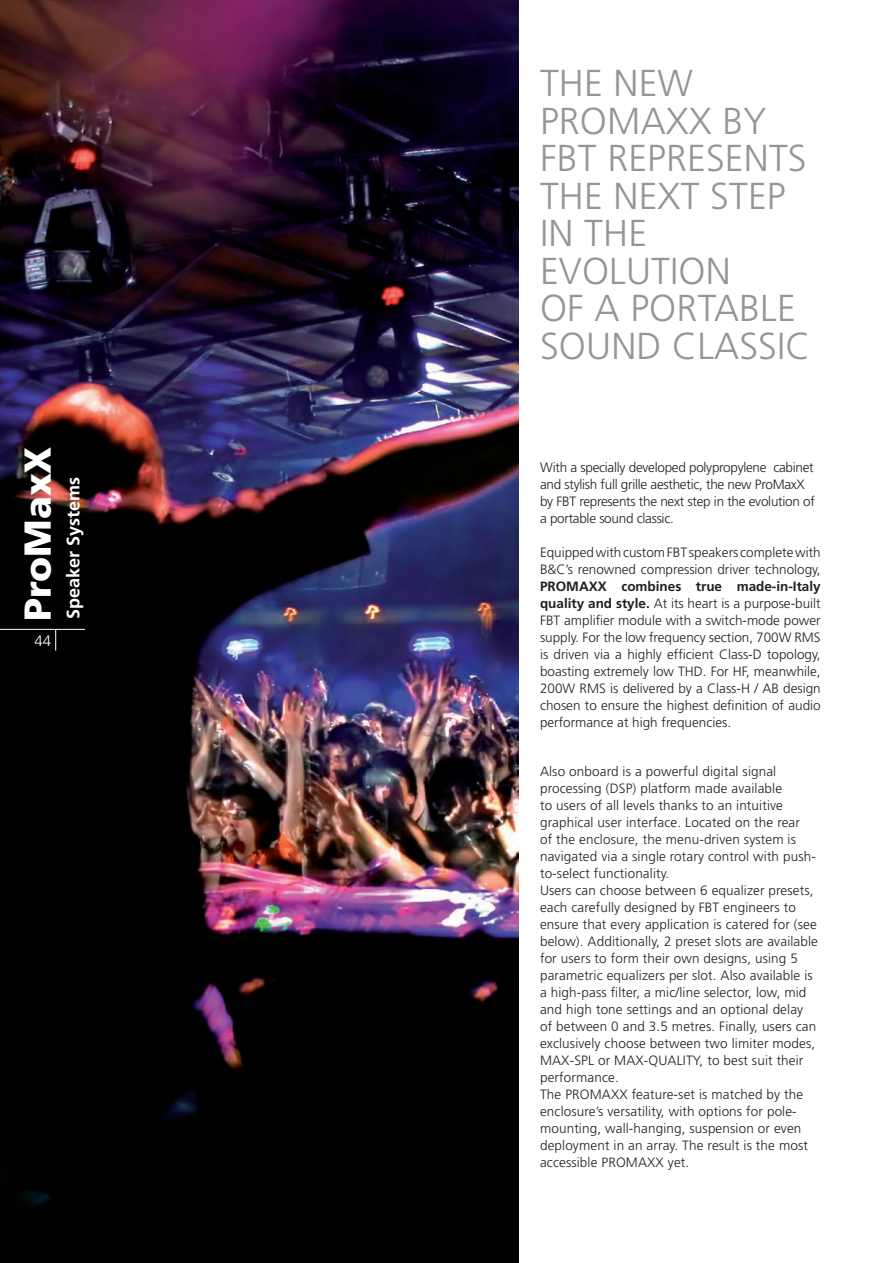
<style>
.page{position:relative;width:893px;height:1263px;background:#fff}
.page>*{position:absolute;margin:0;border:0;box-sizing:border-box;transform-origin:0 0}
.t1{font:300 37.5px/37.5px "Frutiger";letter-spacing:.005em;color:#939598}
.t2{font:900 37.5px "Frutiger";color:#fff}
.t3{font:700 18px "Frutiger";color:#fff}
.t4{font:300 15px "Frutiger";color:#fff}
.t5{font:300 13.5px/17px "Frutiger";letter-spacing:.01em;color:#231f20}
.t6{font:300 13.5px/17px "Frutiger";letter-spacing:-.02em;color:#231f20}
.s1{font-weight:700}
</style>
<div class="page">
<img style="left:0;top:0;width:519px;height:1263px">
<svg style="left:55px;top:630px;width:1px;height:21px"></svg>
<hr style="left:0;top:629px;width:85px;height:1px;background:#fff">
<h1 class="t2" style="left:15px;top:621px;width:176px;rotate:-90deg">ProMaxX</h1>
<p class="t4" style="left:34px;top:632px;width:18px">44</p>
<h2 class="t3" style="left:63px;top:619px;width:144px;rotate:-90deg">Speaker Systems</h2>
<h1 class="t1" style="left:540px;top:64px;width:272px">THE NEW<br>PROMAXX BY<br>FBT REPRESENTS<br>THE NEXT STEP<br>IN THE<br>EVOLUTION<br>OF A PORTABLE<br>SOUND CLASSIC</h1>
<p class="t6" style="left:540px;top:458px;width:276px">With a specially developed polypropylene cabinet and stylish full grille aesthetic, the new ProMaxX by FBT represents the next step in the evolution of a portable sound classic.</p>
<p class="t5" style="left:540px;top:543px;width:282px">Equipped with custom FBT speakers complete with<br>B&amp;C’s renowned compression driver technology,</p>
<p class="t5" style="left:540px;top:577px;width:282px;text-align:justify"><span class="s1">PROMAXX combines true made-in-Italy quality and style.</span> At its heart is a purpose-built FBT amplifier module with a switch-mode power supply. For the low frequency section, 700W RMS is driven via a highly efficient Class-D topology, boasting extremely low THD. For HF, meanwhile, 200W RMS is delivered by a Class-H / AB design chosen to ensure the highest definition of audio performance at high frequencies.</p>
<p class="t5" style="left:540px;top:762px;width:279px">Also onboard is a powerful digital signal processing (DSP) platform made available<br>to users of all levels thanks to an intuitive graphical user interface. Located on the rear<br>of the enclosure, the menu-driven system is navigated via a single rotary control with push&shy;to-select functionality.<br>Users can choose between 6 equalizer presets, each carefully designed by FBT engineers to ensure that every application is catered for (see below). Additionally, 2 preset slots are available for users to form their own designs, using 5 parametric equalizers per slot. Also available is a high-pass filter, a mic/line selector, low, mid and high tone settings and an optional delay of between 0 and 3.5 metres. Finally, users can exclusively choose between two limiter modes, MAX-SPL or MAX-QUALITY, to best suit their performance.<br>The PROMAXX feature-set is matched by the enclosure’s versatility, with options for pole&shy;mounting, wall-hanging, suspension or even deployment in an array. The result is the most accessible PROMAXX yet.</p>
</div>
